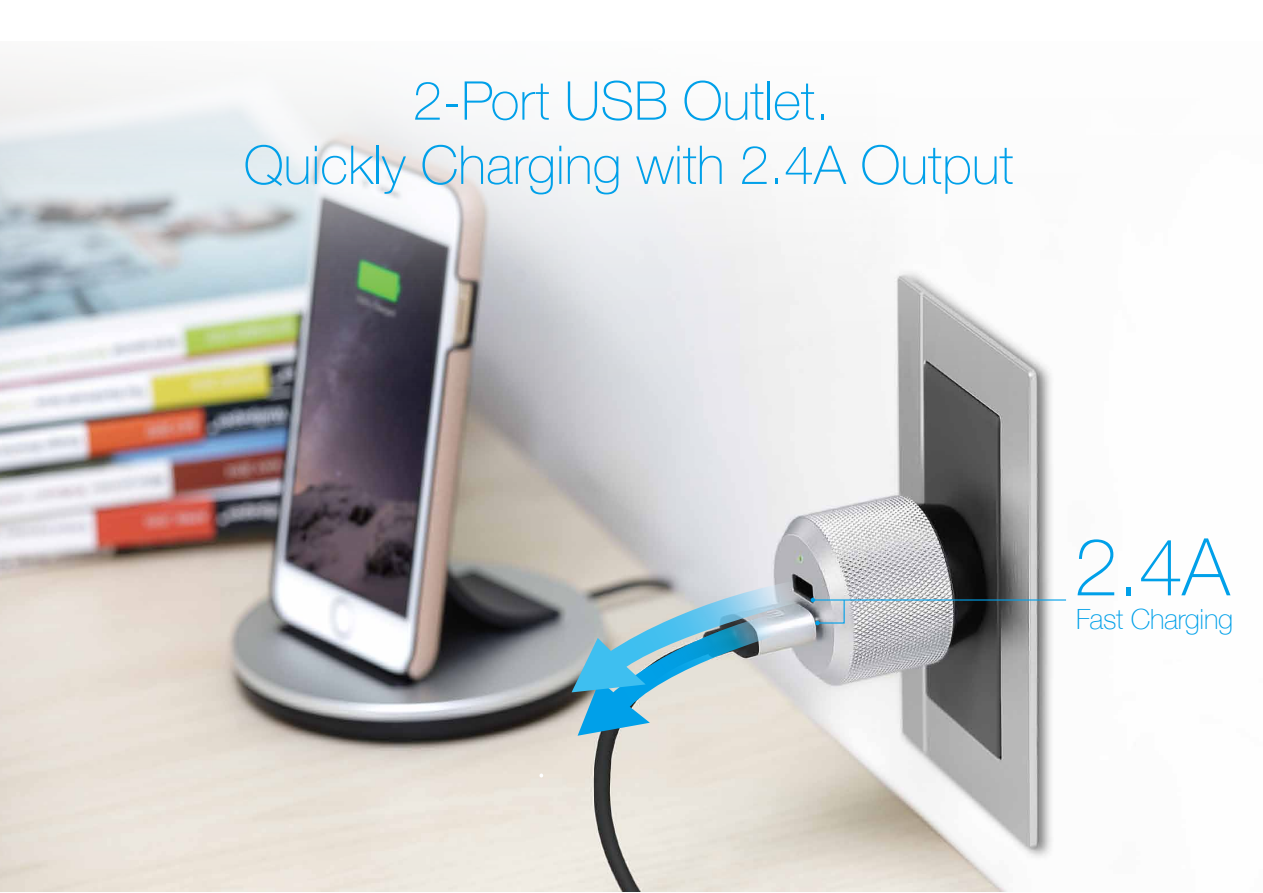
<style>
.page{position:relative;width:1263px;height:893px;background:#fff}
.page>*{position:absolute;margin:0;border:0;box-sizing:border-box;transform-origin:0 0}
.t1{font:100 79.65px "Helvetica Neue";color:#00a0e9}
.t2{font:100 53.55px/64.2px "Helvetica Neue";color:#00a0e9;text-align:center}
.t3{font:100 27.9px "Helvetica Neue";letter-spacing:-.01em;color:#00a0e9}
</style>
<div class="page">
<img style="left:0;top:500px;width:1067px;height:392px">
<img style="left:0;top:447px;width:1052px;height:53px">
<svg style="left:0;top:68px;width:1052px;height:379px"></svg>
<hr style="left:813px;top:599px;width:253px;height:2px;background:#00a0e9">
<svg style="left:571px;top:581px;width:274px;height:155px;background:#a6c4cf"></svg>
<svg style="left:539px;top:773px;width:4px;height:4px"></svg>
<p class="t2" style="left:244px;top:66px;width:771px">2-Port USB Outlet.<br>Quickly Charging with 2.4A Output</p>
<h1 class="t1" style="left:1074px;top:507px;width:157px">2.4A</h1>
<p class="t3" style="left:1076px;top:598px;width:158px">Fast Charging</p>
</div>
